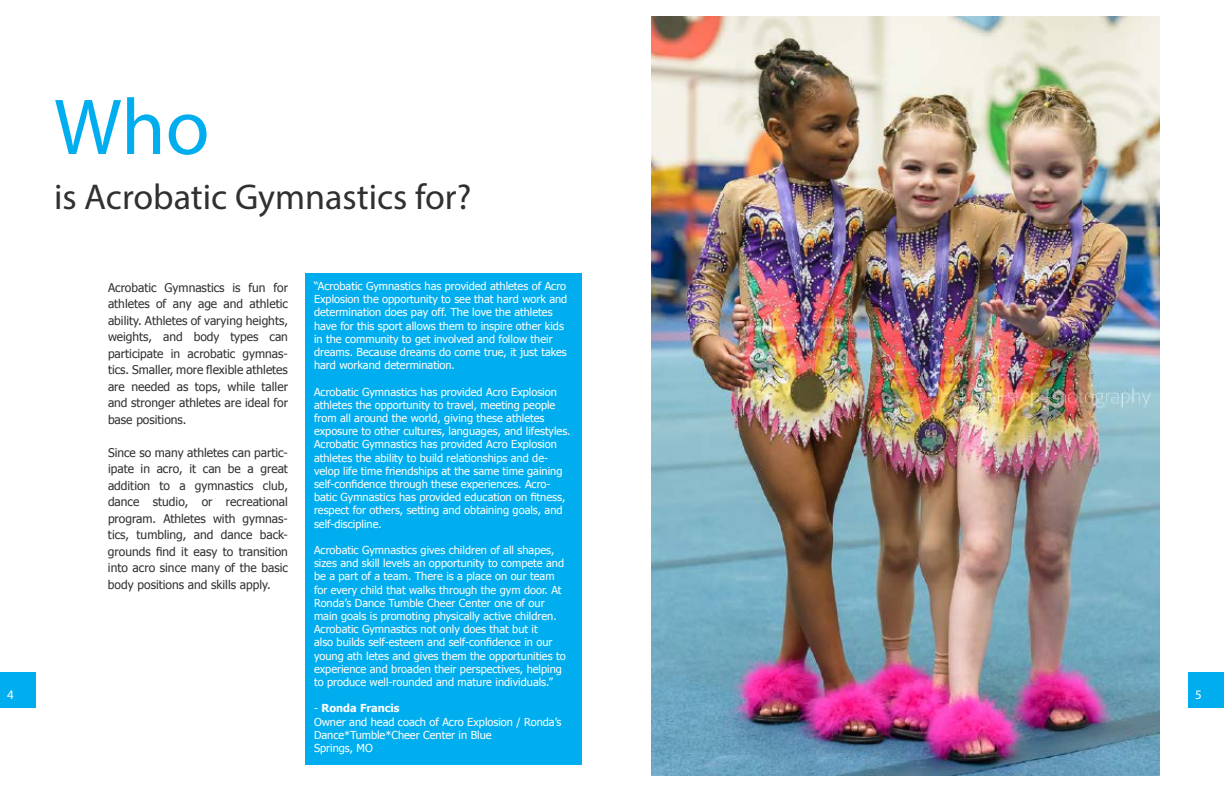
<style>
.page{position:relative;width:1224px;height:792px;background:#fff}
.page>*{position:absolute;margin:0;border:0;box-sizing:border-box;transform-origin:0 0}
.t1{font:80px "Myriad Pro";color:#00aeef}
.t2{font:36px "Myriad Pro";color:#30302f}
.t3{font:13px "Myriad Pro";color:#fff}
.t4{font:12px/16.5px "Tahoma";color:#30302f;text-align:justify}
.t5{font:11px/13.2px "Tahoma";color:#fff}
.s1{font-weight:700}
</style>
<div class="page">
<div style="left:0;top:672px;width:36px;height:36px;background:#00aeef"></div>
<div style="left:1188px;top:672px;width:36px;height:36px;background:#00aeef"></div>
<img style="left:651px;top:16px;width:508px;height:760px">
<div style="left:305px;top:273px;width:277px;height:491px;background:#00aeef"></div>
<h1 class="t1" style="left:54px;top:78px;width:157px">Who</h1>
<h2 class="t2" style="left:54px;top:175px;width:419px">is Acrobatic Gymnastics for?</h2>
<p class="t5" style="left:314px;top:279px;width:255px">“Acrobatic Gymnastics has provided athletes of Acro Explosion the opportunity to see that hard work and determination does pay off. The love the athletes have for this sport allows them to inspire other kids in the community to get involved and follow their dreams. Because dreams do come true, it just takes hard workand determination.</p>
<p class="t5" style="left:314px;top:385px;width:258px">Acrobatic Gymnastics has provided Acro Explosion athletes the opportunity to travel, meeting people from all around the world, giving these athletes exposure to other cultures, languages, and lifestyles.<br>Acrobatic Gymnastics has provided Acro Explosion athletes the ability to build relationships and de&shy;velop life time friendships at the same time gaining self-confidence through these experiences. Acro&shy;batic Gymnastics has provided education on fitness, respect for others, setting and obtaining goals, and self-discipline.</p>
<p class="t5" style="left:314px;top:543px;width:253px">Acrobatic Gymnastics gives children of all shapes, sizes and skill levels an opportunity to compete and be a part of a team. There is a place on our team for every child that walks through the gym door. At Ronda’s Dance Tumble Cheer Center one of our main goals is promoting physically active children.<br>Acrobatic Gymnastics not only does that but it<br>also builds self-esteem and self-confidence in our young ath letes and gives them the opportunities to experience and broaden their perspectives, helping to produce well-rounded and mature individuals.”</p>
<p class="t5" style="left:314px;top:701px;width:249px">- <span class="s1">Ronda Francis<br></span>Owner and head coach of Acro Explosion / Ronda’s<br>Dance*Tumble*Cheer Center in Blue<br>Springs, MO</p>
<p class="t4" style="left:108px;top:278px;width:182px">Acrobatic Gymnastics is fun for athletes of any age and athletic ability. Athletes of varying heights, weights, and body types can participate in acrobatic gymnas&shy;tics. Smaller, more flexible athletes are needed as tops, while taller and stronger athletes are ideal for base positions.</p>
<p class="t4" style="left:108px;top:443px;width:182px">Since so many athletes can partic&shy;ipate in acro, it can be a great addition to a gymnastics club, dance studio, or recreational program. Athletes with gymnas&shy;tics, tumbling, and dance back&shy;grounds find it easy to transition into acro since many of the basic body positions and skills apply.</p>
<p class="t3" style="left:7px;top:686px;width:8px">4</p>
<p class="t3" style="left:1195px;top:686px;width:8px">5</p>
</div>
